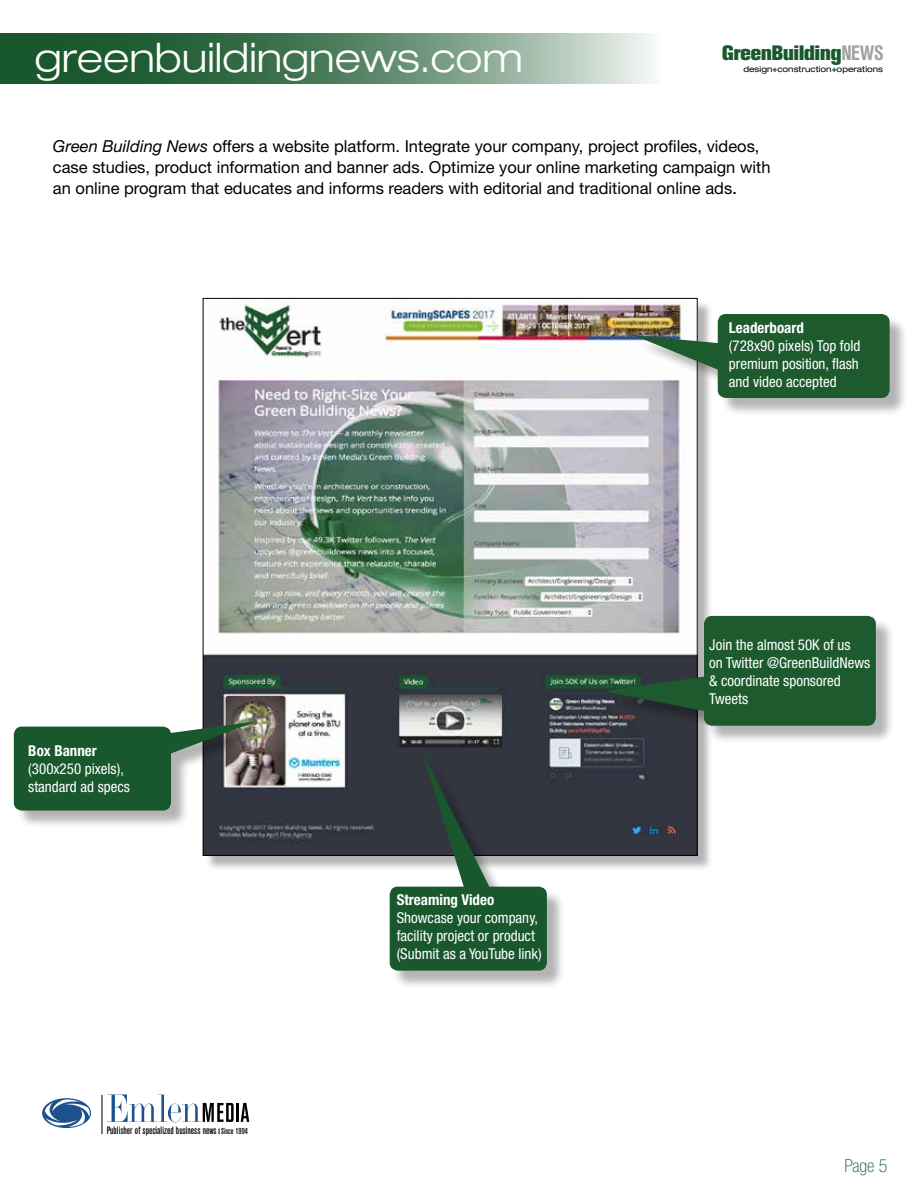
<style>
.page{position:relative;width:918px;height:1188px;background:#fff}
.page>*{position:absolute;margin:0;border:0;box-sizing:border-box;transform-origin:0 0}
.t1{font:300 expanded 40.5px "Helvetica Neue";color:#fff}
.t2{font:800 20.55px "Akzidenz Grotesk BE";color:#19582d}
.t3{font:100 condensed 18px "Helvetica Neue";color:#19582d}
.t4{font:16.5px/21px "Helvetica Neue";color:#000}
.t5{font:condensed 15px/18px "Helvetica Neue";color:#fff}
.t6{font:700 condensed 15px "Helvetica Neue";color:#fff}
.t7{font:500 condensed 10.5px "Akzidenz Grotesk BE";color:#000}
.t8{font:expanded 8.25px "Helvetica Neue";color:#000}
.s1{font-weight:700;font-stretch:condensed;color:#9fa1a4}
.s2{font-weight:900;color:#19582d}
.s3{font-style:italic}
.s4{font-size:18px}
.s5{font-size:8.55px}
</style>
<div class="page">
<svg style="left:107px;top:1095px;width:127px;height:27px"></svg>
<hr style="left:236px;top:1103px;width:3px;height:19px;background:#000">
<svg style="left:241px;top:1103px;width:8px;height:19px"></svg>
<svg style="left:42px;top:1098px;width:49px;height:30px"></svg>
<svg style="left:45px;top:1099px;width:45px;height:28px"></svg>
<hr style="left:102px;top:1095px;width:1px;height:39px;background:#000">
<svg style="left:0;top:34px;width:651px;height:50px;background:#5d896b"></svg>
<div style="left:205px;top:300px;width:508px;height:571px;background:#000;opacity:.3"></div>
<img style="left:205px;top:300px;width:491px;height:554px">
<div style="left:609px;top:618px;width:286px;height:127px;background:#000;opacity:.3"></div>
<div style="left:704px;top:616px;width:172px;height:110px;background:#1d5a2d;border-radius:8px"></div>
<svg style="left:604px;top:675px;width:100px;height:39px;background:#294b36"></svg>
<div style="left:638px;top:316px;width:270px;height:101px;background:#000;opacity:.3"></div>
<div style="left:718px;top:314px;width:172px;height:84px;background:#1d5a2d;border-radius:8px"></div>
<svg style="left:634px;top:335px;width:84px;height:39px"></svg>
<div style="left:16px;top:724px;width:257px;height:105px;background:#000;opacity:.3"></div>
<div style="left:14px;top:727px;width:157px;height:84px;background:#19582d;border-radius:8px"></div>
<svg style="left:119px;top:721px;width:137px;height:45px"></svg>
<div style="left:392px;top:758px;width:174px;height:231px;background:#000;opacity:.3"></div>
<div style="left:390px;top:887px;width:157px;height:84px;background:#19582d;border-radius:8px"></div>
<svg style="left:423px;top:753px;width:77px;height:134px;background:#495654"></svg>
<h1 class="t1" style="left:35px;top:33px;width:490px">greenbuildingnews.com</h1>
<p class="t2" style="left:722px;top:41px;width:163px">GreenBuilding<span class="s1">NEWS</span></p>
<p class="t8" style="left:743px;top:65px;width:141px">design<span class="s2">+</span>construction<span class="s2">+</span>operations</p>
<p class="t4" style="left:53px;top:136px;width:719px"><span class="s3">Green Building News</span> offers a website platform. Integrate your company, project profiles, videos, case studies, product information and banner ads. Optimize your online marketing campaign with an online program that educates and informs readers with editorial and traditional online ads<span class="s4">.</span></p>
<p class="t6" style="left:729px;top:319px;width:76px">Leaderboard</p>
<p class="t5" style="left:729px;top:337px;width:133px;text-align:justify">(728x90 pixels) Top fold premium position, flash and video accepted</p>
<p class="t6" style="left:28px;top:741px;width:70px">Box Banner</p>
<p class="t5" style="left:28px;top:759px;width:103px">(300x250 pixels), standard ad specs</p>
<p class="t7" style="left:107px;top:1125px;width:143px">Publisher of specialized business news <span class="s5">Since 1994</span></p>
<p class="t6" style="left:397px;top:891px;width:99px">Streaming Video</p>
<p class="t5" style="left:397px;top:909px;width:147px">Showcase your company, facility project or product (Submit as a YouTube link)</p>
<p class="t5" style="left:709px;top:636px;width:163px">Join the almost 50K of us<br>on Twitter @GreenBuildNews &amp; coordinate sponsored<br>Tweets</p>
<p class="t3" style="left:844px;top:1155px;width:44px">Page 5</p>
</div>
